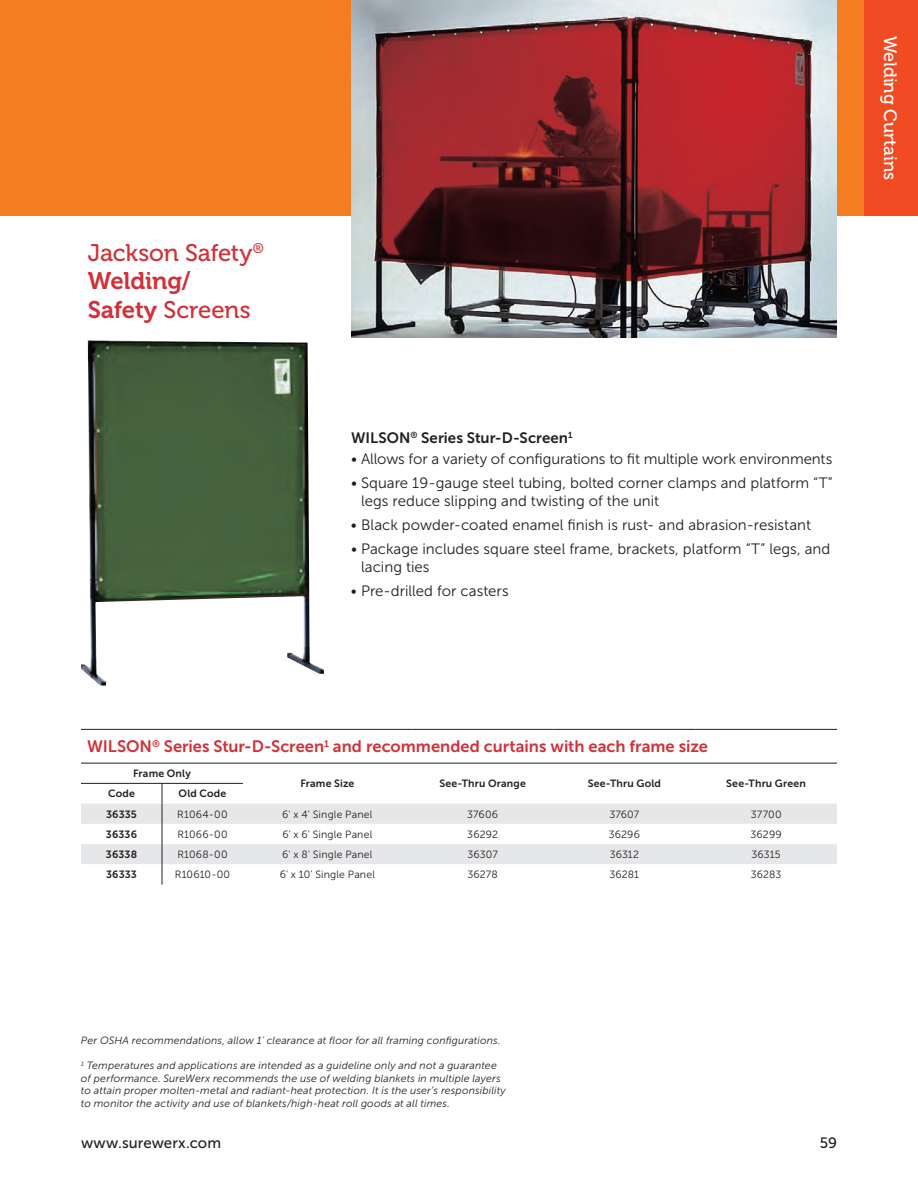
<style>
.page{position:relative;width:918px;height:1188px;background:#fff}
.page>*{position:absolute;margin:0;border:0;box-sizing:border-box;transform-origin:0 0}
.Text_hero{font:24px/28.5px "Museo 500";letter-spacing:-.005em;color:#d13138}
.Page_Footer{font:18px "Museo 500";letter-spacing:-.005em;color:#fff}
.Table_product{font:16.5px "Museo Sans 700";color:#d13138}
.Text_body{font:15px/18px "Museo Sans 300";color:#231f20}
.Text_header{font:15px "Museo Sans 700";color:#231f20}
.t1{font:15px "Museo Sans 500";letter-spacing:.005em;color:#231f20}
.Footnote{font:italic 10.5px/12.6px "Museo Sans 300";letter-spacing:.015em;color:#231f20}
.Table_text{font:10.5px "Museo Sans 300";letter-spacing:.015em;color:#231f20}
.Table_column_headers{font:10.5px "Museo Sans 700";letter-spacing:.015em;color:#231f20}
.Table_code_number{font:10.5px "Museo Sans 700";letter-spacing:.01em;color:#231f20}
.s1{font-family:"Museo 700"}
</style>
<div class="page">
<div style="left:0;top:0;width:918px;height:216px;background:#f47d21"></div>
<img style="left:351px;top:0;width:486px;height:338px">
<img style="left:81px;top:340px;width:243px;height:346px">
<div style="left:81px;top:804px;width:756px;height:20px;background:#e6e7e9"></div>
<svg style="left:81px;top:824px;width:756px;height:61px"></svg>
<hr style="left:81px;top:729px;width:81px;height:1px;background:#231f20">
<hr style="left:162px;top:729px;width:81px;height:1px;background:#231f20">
<hr style="left:243px;top:729px;width:169px;height:1px;background:#231f20">
<hr style="left:412px;top:729px;width:142px;height:1px;background:#231f20">
<hr style="left:554px;top:729px;width:141px;height:1px;background:#231f20">
<hr style="left:695px;top:729px;width:142px;height:1px;background:#231f20">
<hr style="left:81px;top:763px;width:81px;height:1px;background:#231f20">
<hr style="left:162px;top:763px;width:81px;height:1px;background:#231f20">
<hr style="left:243px;top:763px;width:169px;height:1px;background:#231f20">
<hr style="left:412px;top:763px;width:142px;height:1px;background:#231f20">
<hr style="left:554px;top:763px;width:141px;height:1px;background:#231f20">
<hr style="left:695px;top:763px;width:142px;height:1px;background:#231f20">
<hr style="left:81px;top:783px;width:81px;height:1px;background:#231f20">
<hr style="left:162px;top:783px;width:81px;height:1px;background:#231f20">
<svg style="left:162px;top:784px;width:1px;height:101px"></svg>
<div style="left:864px;top:0;width:54px;height:216px;background:#f04b22"></div>
<p class="Text_hero" style="left:88px;top:239px;width:177px">Jackson Safety<sup>®<br></sup><span class="s1">Welding/<br>Safety</span> Screens</p>
<p class="Page_Footer" style="left:900px;top:36px;width:146px;rotate:90deg">Welding Curtains</p>
<p class="Text_header" style="left:351px;top:430px;width:223px">WILSON<sup>®</sup> Series Stur-D-Screen<sup>1</sup></p>
<p class="Text_body" style="left:351px;top:450px;width:483px">• Allows for a variety of configurations to fit multiple work environments</p>
<p class="Text_body" style="left:361px;top:474px;width:473px;text-indent:-10px">• Square 19-gauge steel tubing, bolted corner clamps and platform “T” legs reduce slipping and twisting of the unit</p>
<p class="Text_body" style="left:351px;top:516px;width:462px">• Black powder-coated enamel finish is rust- and abrasion-resistant</p>
<p class="Text_body" style="left:361px;top:540px;width:471px;text-indent:-10px">• Package includes square steel frame, brackets, platform “T” legs, and lacing ties</p>
<p class="Text_body" style="left:351px;top:582px;width:159px">• Pre-drilled for casters</p>
<p class="Table_product" style="left:87px;top:738px;width:623px">WILSON<sup>®</sup> Series Stur-D-Screen<sup>1</sup> and recommended curtains with each frame size</p>
<p class="Table_column_headers" style="left:133px;top:768px;width:59px">Frame Only</p>
<p class="Table_column_headers" style="left:300px;top:778px;width:55px">Frame Size</p>
<p class="Table_column_headers" style="left:439px;top:778px;width:88px">See-Thru Orange</p>
<p class="Table_column_headers" style="left:588px;top:778px;width:75px">See-Thru Gold</p>
<p class="Table_column_headers" style="left:726px;top:778px;width:81px">See-Thru Green</p>
<p class="Table_column_headers" style="left:108px;top:788px;width:28px">Code</p>
<p class="Table_column_headers" style="left:179px;top:788px;width:49px">Old Code</p>
<p class="Table_code_number" style="left:106px;top:808px;width:32px">36335</p>
<p class="Table_text" style="left:177px;top:808px;width:52px">R1064-00</p>
<p class="Table_text" style="left:282px;top:808px;width:92px">6' x 4' Single Panel</p>
<p class="Table_text" style="left:467px;top:808px;width:32px">37606</p>
<p class="Table_text" style="left:609px;top:808px;width:31px">37607</p>
<p class="Table_text" style="left:751px;top:808px;width:32px">37700</p>
<p class="Table_code_number" style="left:106px;top:828px;width:33px">36336</p>
<p class="Table_text" style="left:177px;top:829px;width:52px">R1066-00</p>
<p class="Table_text" style="left:282px;top:829px;width:92px">6' x 6' Single Panel</p>
<p class="Table_text" style="left:467px;top:829px;width:32px">36292</p>
<p class="Table_text" style="left:609px;top:829px;width:33px">36296</p>
<p class="Table_text" style="left:751px;top:829px;width:33px">36299</p>
<p class="Table_code_number" style="left:106px;top:849px;width:33px">36338</p>
<p class="Table_text" style="left:177px;top:849px;width:52px">R1068-00</p>
<p class="Table_text" style="left:282px;top:849px;width:92px">6' x 8' Single Panel</p>
<p class="Table_text" style="left:467px;top:849px;width:32px">36307</p>
<p class="Table_text" style="left:610px;top:849px;width:31px">36312</p>
<p class="Table_text" style="left:751px;top:849px;width:31px">36315</p>
<p class="Table_code_number" style="left:106px;top:869px;width:32px">36333</p>
<p class="Table_text" style="left:175px;top:869px;width:57px">R10610-00</p>
<p class="Table_text" style="left:280px;top:869px;width:97px">6' x 10' Single Panel</p>
<p class="Table_text" style="left:468px;top:869px;width:32px">36278</p>
<p class="Table_text" style="left:610px;top:869px;width:31px">36281</p>
<p class="Table_text" style="left:751px;top:869px;width:32px">36283</p>
<p class="Footnote" style="left:81px;top:1034px;width:421px">Per OSHA recommendations, allow 1’ clearance at floor for all framing configurations.</p>
<p class="Footnote" style="left:81px;top:1059px;width:426px"><sup>1</sup> Temperatures and applications are intended as a guideline only and not a guarantee of performance. SureWerx recommends the use of welding blankets in multiple layers to attain proper molten-metal and radiant-heat protection. It is the user’s responsibility to monitor the activity and use of blankets/high-heat roll goods at all times.</p>
<h3 class="t1" style="left:81px;top:1134px;width:142px">www.surewerx.com</h3>
<h3 class="t1" style="left:820px;top:1134px;width:19px">59</h3>
</div>
